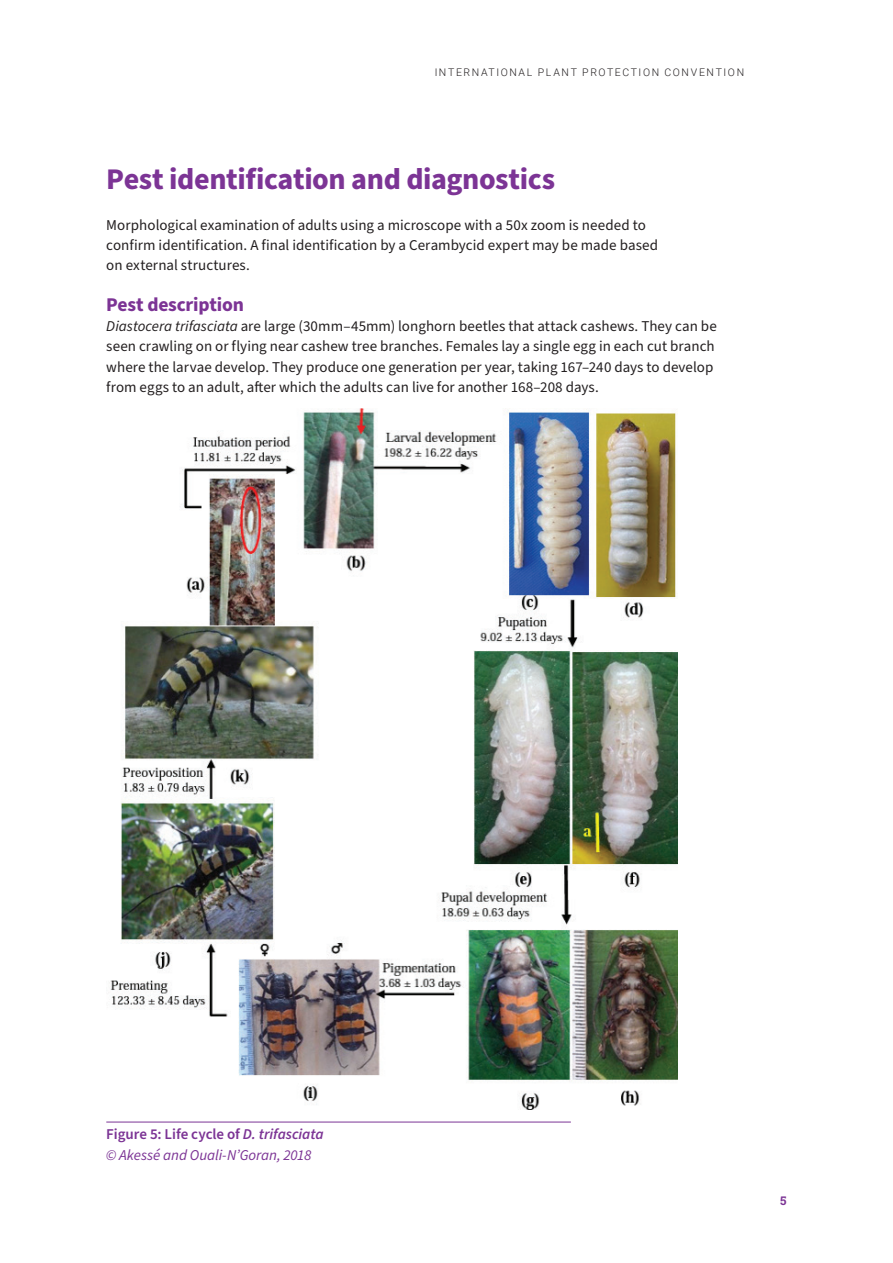
<style>
.page{position:relative;width:893px;height:1263px;background:#fff}
.page>*{position:absolute;margin:0;border:0;box-sizing:border-box;transform-origin:0 0}
.t1{font:700 30px "Source Sans Pro";letter-spacing:-.015em;color:#7c3495}
.t2{font:700 19.5px "Source Sans Pro";letter-spacing:-.01em;color:#7c3495}
.t3{font:15px/20.2px "Source Sans Pro";letter-spacing:.005em;color:#231f20}
.t4{font:italic 15px/20.2px "Source Sans Pro";letter-spacing:-.005em;color:#7c3495}
.t5{font:700 12px "Roboto Slab";color:#7c3495}
.t6{font:300 10.5px "Roboto";letter-spacing:.155em;color:#231f20}
.s1{font-style:italic}
.s2{font-weight:600;font-style:normal}
.s3{font-weight:600}
</style>
<div class="page">
<hr style="left:106px;top:1122px;width:465px;height:1px;background:#7c3495">
<img style="left:110px;top:408px;width:567px;height:701px">
<p class="t6" style="left:435px;top:65px;width:311px">INTERNATIONAL PLANT PROTECTION CONVENTION</p>
<h1 class="t1" style="left:106px;top:159px;width:451px">Pest identification and diagnostics</h1>
<p class="t3" style="left:106px;top:215px;width:553px">Morphological examination of adults using a microscope with a 50x zoom is needed to confirm identification. A final identification by a Cerambycid expert may be made based on external structures.</p>
<h2 class="t2" style="left:106px;top:291px;width:139px">Pest description</h2>
<p class="t3" style="left:106px;top:316px;width:612px"><span class="s1">Diastocera trifasciata</span> are large (30mm–45mm) longhorn beetles that attack cashews. They can be seen crawling on or flying near cashew tree branches. Females lay a single egg in each cut branch where the larvae develop. They produce one generation per year, taking 167–240 days to develop from eggs to an adult, after which the adults can live for another 168–208 days.</p>
<p class="t4" style="left:106px;top:1125px;width:219px"><span class="s2">Figure 5: Life cycle of</span> <span class="s3">D. trifasciata </span>© Akessé and Ouali-N’Goran, 2018</p>
<p class="t5" style="left:780px;top:1193px;width:8px">5</p>
</div>
